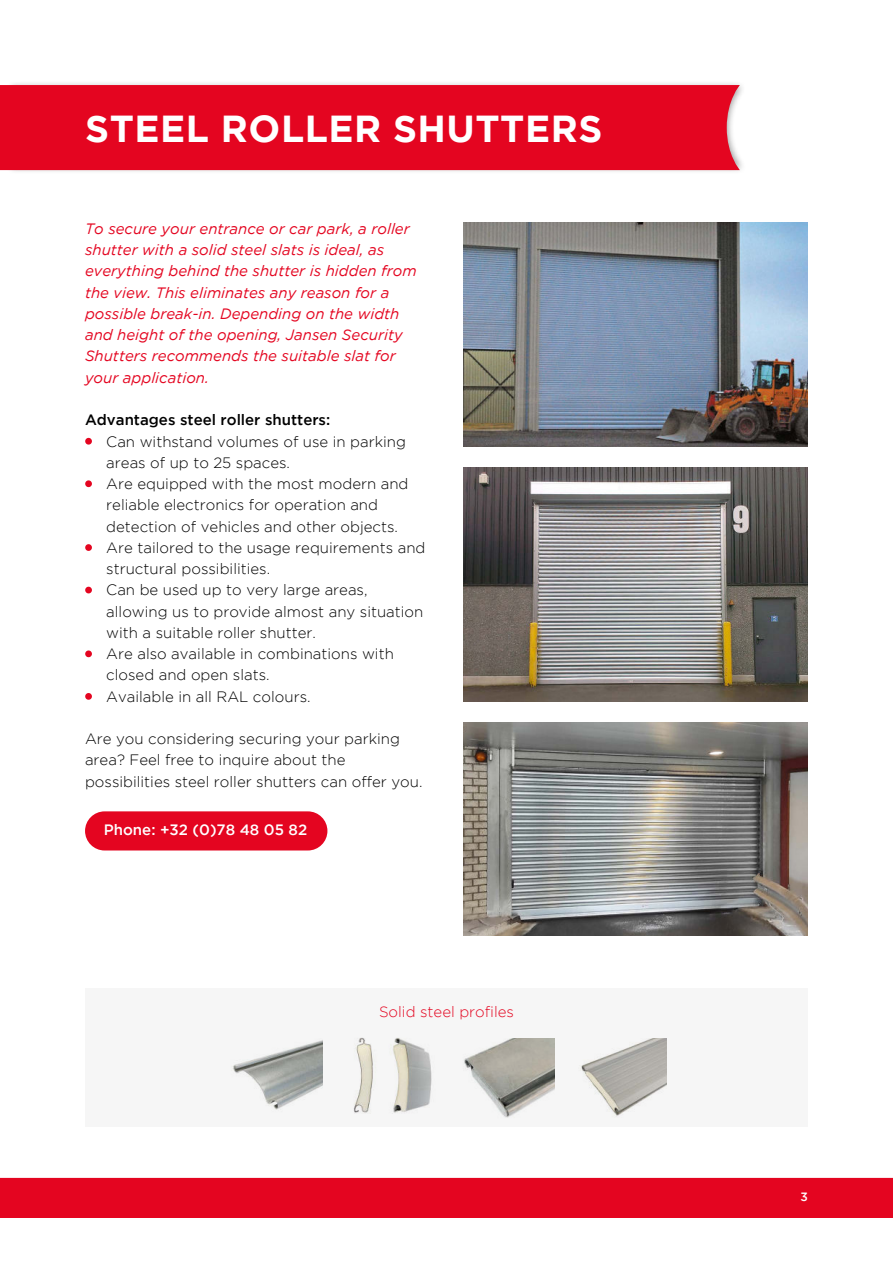
<style>
.page{position:relative;width:893px;height:1263px;background:#fff}
.page>*{position:absolute;margin:0;border:0;box-sizing:border-box;transform-origin:0 0}
.t1{font:700 37.5px "Gotham";letter-spacing:.015em;color:#fff}
.t2{font:300 15px/21.3px "Gotham";color:#000}
.t3{font:italic 15px/21.3px "Gotham";color:#e40520}
.t4{font:500 15px "Gotham";color:#000}
.t5{font:500 15px "Gotham";color:#fff}
.t6{font:300 15px "Gotham";color:#e40520}
.t7{font:500 12px "Gotham";color:#fff}
.s1{color:#e40520}
</style>
<div class="page">
<div style="left:5px;top:81px;width:742px;height:94px;background:#000;opacity:.4"></div>
<div style="left:0;top:85px;width:740px;height:85px;background:#e40520"></div>
<div style="left:0;top:1178px;width:893px;height:40px;background:#e40520"></div>
<div style="left:85px;top:989px;width:723px;height:138px;background:#f6f6f6"></div>
<img style="left:354px;top:1037px;width:78px;height:76px">
<img style="left:464px;top:1038px;width:90px;height:80px">
<img style="left:581px;top:1038px;width:85px;height:78px">
<img style="left:233px;top:1040px;width:89px;height:70px">
<img style="left:463px;top:222px;width:345px;height:224px">
<img style="left:463px;top:468px;width:345px;height:234px">
<img style="left:463px;top:723px;width:345px;height:212px">
<div style="left:85px;top:811px;width:242px;height:39px;background:#e40520;border-radius:20px"></div>
<h1 class="t1" style="left:85px;top:107px;width:519px">STEEL ROLLER SHUTTERS</h1>
<p class="t3" style="left:85px;top:219px;width:333px">To secure your entrance or car park, a roller shutter with a solid steel slats is ideal, as everything behind the shutter is hidden from the view. This eliminates any reason for a possible break-in. Depending on the width and height of the opening, Jansen Security Shutters recommends the suitable slat for your application.</p>
<p class="t4" style="left:85px;top:414px;width:247px">Advantages steel roller shutters:</p>
<p class="t2" style="left:106px;top:431px;width:301px;text-indent:-21px"><span class="s1">•</span> Can withstand volumes of use in parking areas of up to 25 spaces.</p>
<p class="t2" style="left:106px;top:474px;width:304px;text-indent:-21px"><span class="s1">•</span> Are equipped with the most modern and reliable electronics for operation and detection of vehicles and other objects.</p>
<p class="t2" style="left:106px;top:537px;width:321px;text-indent:-21px"><span class="s1">•</span> Are tailored to the usage requirements and structural possibilities.</p>
<p class="t2" style="left:106px;top:580px;width:319px;text-indent:-21px"><span class="s1">•</span> Can be used up to very large areas, allowing us to provide almost any situation with a suitable roller shutter.</p>
<p class="t2" style="left:106px;top:644px;width:289px;text-indent:-21px"><span class="s1">•</span> Are also available in combinations with closed and open slats.</p>
<p class="t2" style="left:85px;top:686px;width:227px"><span class="s1">•</span> Available in all RAL colours.</p>
<p class="t2" style="left:85px;top:729px;width:339px">Are you considering securing your parking area? Feel free to inquire about the possibilities steel roller shutters can offer you.</p>
<p class="t5" style="left:104px;top:824px;width:205px">Phone: +32 (0)78 48 05 82</p>
<p class="t6" style="left:379px;top:1003px;width:136px">Solid steel profiles</p>
<p class="t7" style="left:800px;top:1192px;width:9px">3</p>
</div>
